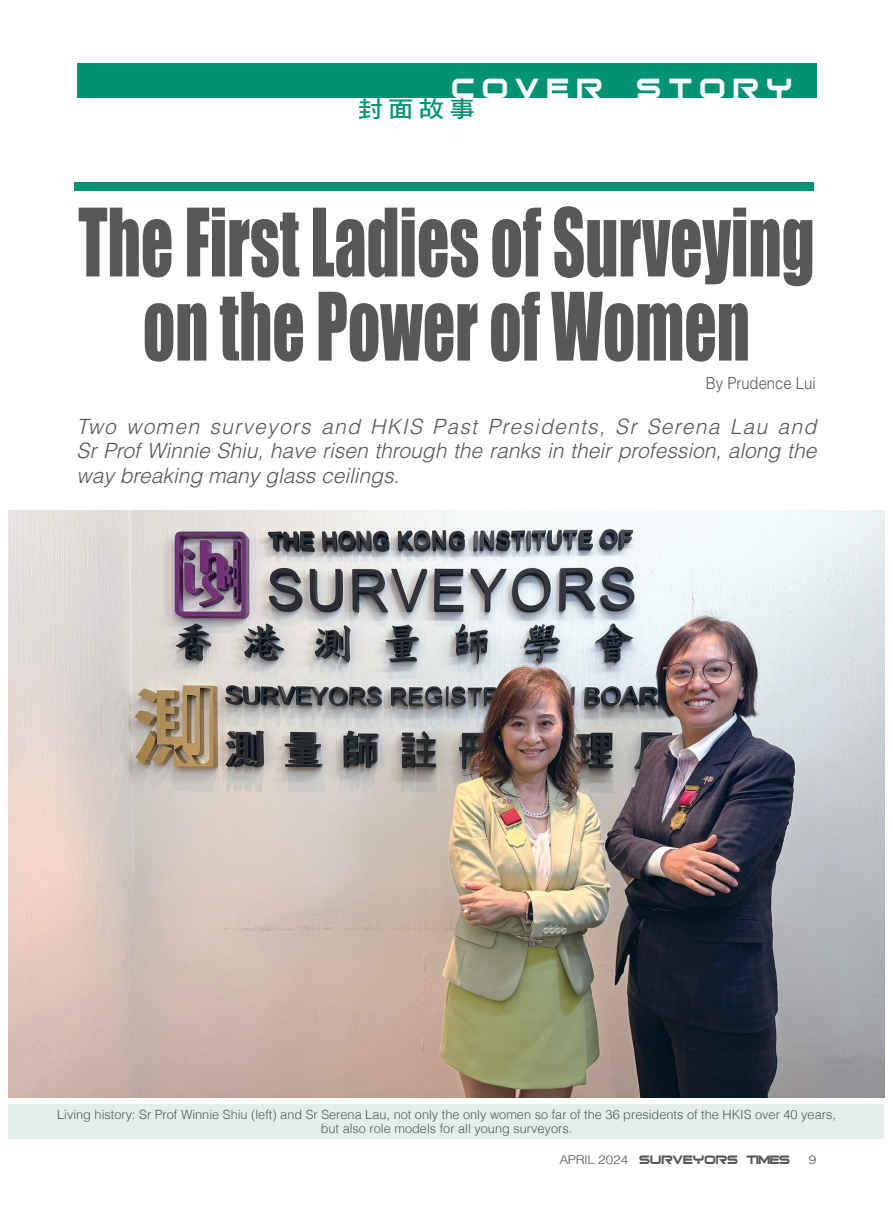
<style>
.page{position:relative;width:893px;height:1217px;background:#fff}
.page>*{position:absolute;margin:0;border:0;box-sizing:border-box;transform-origin:0 0}
.t1{font:87px/84px "Impact";color:#57585a;text-align:center;scale:.73 1}
.t2{font:37.5px "Bitsumishi";letter-spacing:.2em;color:#fff}
.t3{font:22.95px "DF Hei Bd HK BF";color:#009373;scale:1.11 1}
.t4{font:italic 300 21px/24px "Helvetica LT Std";color:#57585a;text-align:justify}
.t5{font:16.5px "Bitsumishi";color:#57585a}
.t6{font:300 16.5px "Helvetica LT Std";color:#57585a;scale:.9 1}
.t7{font:300 12.75px/13.5px "Helvetica";color:#57585a;text-align:center}
.s1{font-family:"Helvetica LT Std";font-weight:300;font-size:12.15px}
</style>
<div class="page">
<div style="left:77px;top:64px;width:739px;height:34px;background:#009373"></div>
<div style="left:9px;top:1103px;width:875px;height:34px;background:#e2efeb"></div>
<div style="left:74px;top:182px;width:740px;height:8px;background:#009373"></div>
<img style="left:9px;top:510px;width:875px;height:587px">
<h2 class="t2" style="left:452px;top:73px;width:342px">COVER STORY</h2>
<h3 class="t3" style="left:358px;top:97px;width:107px">封面故事</h3>
<h1 class="t1" style="left:78px;top:198px;width:1010px">The First Ladies of Surveying on the Power of Women</h1>
<p class="t6" style="left:706px;top:372px;width:123px">By Prudence Lui</p>
<h3 class="t4" style="left:77px;top:415px;width:741px">Two women surveyors and HKIS Past Presidents, Sr Serena Lau and Sr Prof Winnie Shiu, have risen through the ranks in their profession, along the way breaking many glass ceilings.</h3>
<p class="t7" style="left:57px;top:1106px;width:780px">Living history: Sr Prof Winnie Shiu (left) and Sr Serena Lau, not only the only women so far of the 36 presidents of the HKIS over 40 years, but also role models for all young surveyors.</p>
<p class="t5" style="left:559px;top:1152px;width:259px"><span class="s1">APRIL 2024</span> SURVEYORS TIMES <span class="s1">9</span></p>
</div>
